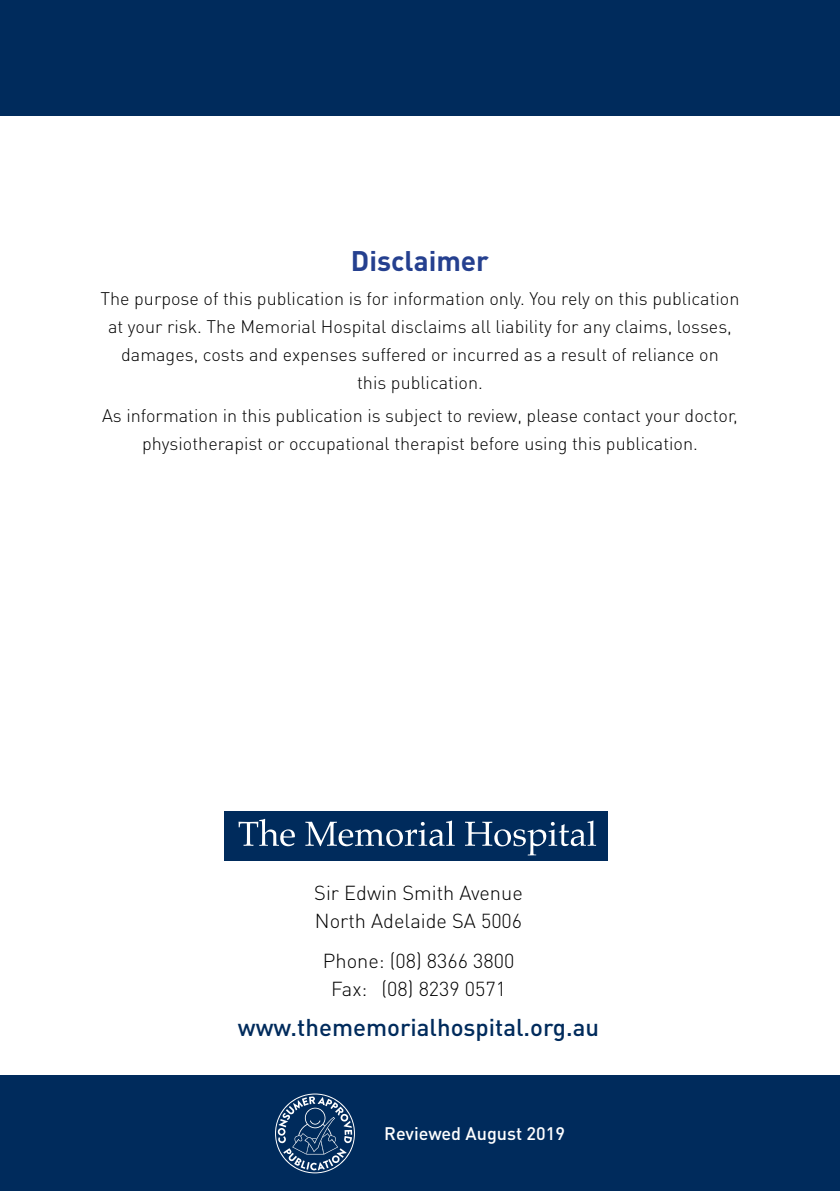
<style>
.page{position:relative;width:840px;height:1191px;background:#fff}
.page>*{position:absolute;margin:0;border:0;box-sizing:border-box;transform-origin:0 0}
.t1{font:700 28px "DIN Pro";color:#25408f}
.t2{font:500 24px "DIN Pro";color:#002b5c}
.t3{font:300 20px/28px "DIN Pro";color:#000}
.t4{font:300 18px/28px "DIN Pro";color:#000;text-align:center}
.t5{font:500 18px "DIN Pro";color:#fff}
</style>
<div class="page">
<div style="left:0;top:0;width:839px;height:116px;background:#002b5c"></div>
<div style="left:0;top:1075px;width:839px;height:116px;background:#002b5c"></div>
<div style="left:224px;top:811px;width:383px;height:50px;background:#002b5c"></div>
<svg style="left:238px;top:819px;width:357px;height:36px"></svg>
<svg style="left:275px;top:1093px;width:80px;height:80px"></svg>
<h1 class="t1" style="left:351px;top:242px;width:139px">Disclaimer</h1>
<p class="t4" style="left:100px;top:283px;width:640px">The purpose of this publication is for information only. You rely on this publication at your risk. The Memorial Hospital disclaims all liability for any claims, losses, damages, costs and expenses suffered or incurred as a result of reliance on<br>this publication.</p>
<p class="t4" style="left:102px;top:401px;width:637px">As information in this publication is subject to review, please contact your doctor, physiotherapist or occupational therapist before using this publication.</p>
<p class="t3" style="left:314px;top:878px;width:210px">Sir Edwin Smith Avenue<br>North Adelaide SA 5006</p>
<p class="t3" style="left:322px;top:946px;width:193px;text-align:center">Phone: (08) 8366 3800<br>Fax: (08) 8239 0571</p>
<h2 class="t2" style="left:238px;top:1011px;width:362px">www.thememorialhospital.org.au</h2>
<p class="t5" style="left:384px;top:1121px;width:182px">Reviewed August 2019</p>
</div>
